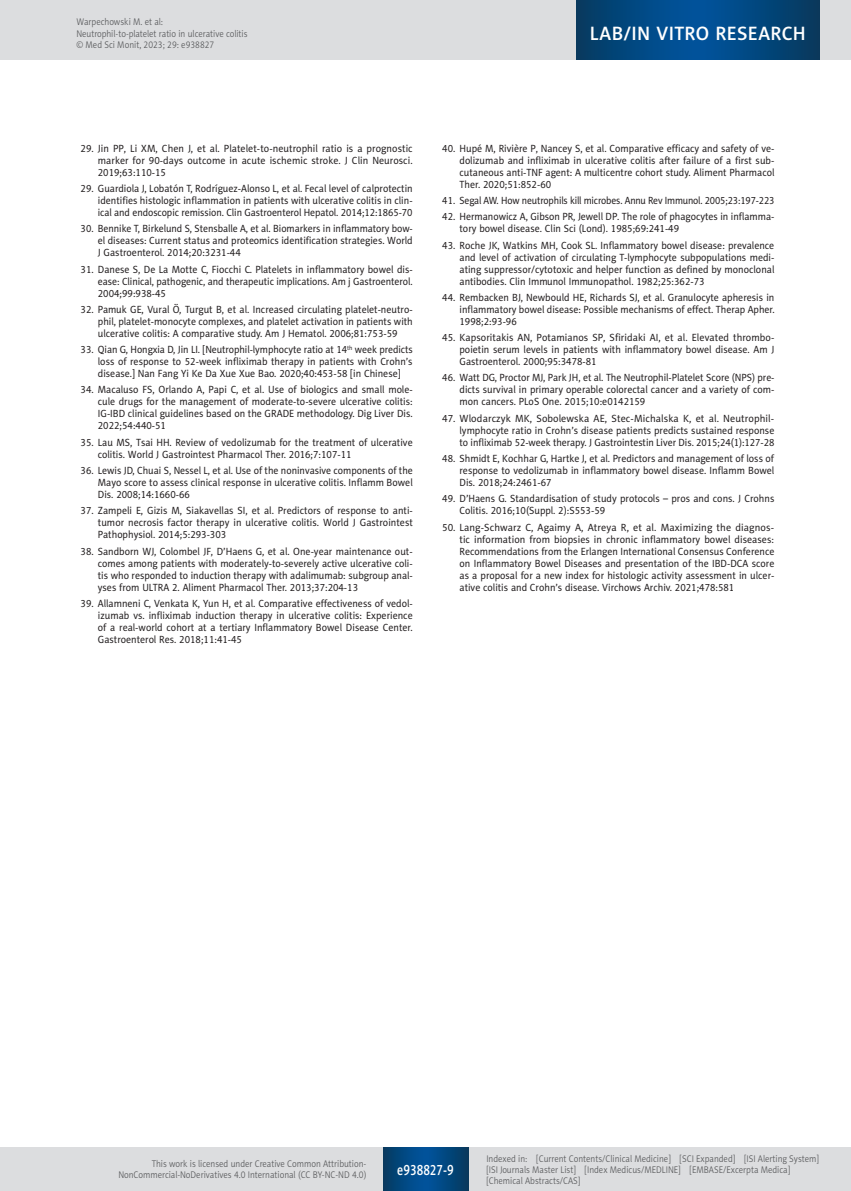
<style>
.page{position:relative;width:851px;height:1191px;background:#fff}
.page>*{position:absolute;margin:0;border:0;box-sizing:border-box;transform-origin:0 0}
.t1{font:19.5px "Naomi Sans EFN Medium";letter-spacing:.015em;color:#fff}
.t2{font:15px "Naomi Sans EFN Medium";color:#fff;scale:.8 1}
.MSM_Referencje_punkt{font:10.5px/12px "Naomi Sans EFN";color:#231f20;text-align:justify;scale:.95 1}
.MSM_Referencje_punkt-2{font:10.5px/12px "Naomi Sans EFN";color:#231f20;text-align:justify;scale:.94 1}
.MSM_Referencje_punkt-3{font:10.5px/12px "Naomi Sans EFN";color:#231f20;text-align:justify}
.MSM_Referencje_punkt-4{font:10.5px/12px "Naomi Sans EFN";color:#231f20;text-align:justify;scale:.96 1}
.MSM_Referencje_punkt-5{font:10.5px "Naomi Sans EFN";color:#231f20;scale:.92 1}
.t3{font:9.75px/11.2px "Naomi Sans EFN Light";color:#57585a;scale:.9 1}
</style>
<div class="page">
<div style="left:0;top:1148px;width:850px;height:43px;background:#dcdddf"></div>
<svg style="left:383px;top:1147px;width:85px;height:43px;background:#02477e"></svg>
<div style="left:0;top:0;width:850px;height:60px;background:#dcdddf"></div>
<svg style="left:576px;top:0;width:243px;height:60px;background:#02477e"></svg>
<p class="t3" style="left:77px;top:16px;width:191px">Warpechowski M. et al:<br>Neutrophil-to-platelet ratio in ulcerative colitis © Med Sci Monit, 2023; 29: e938827</p>
<h1 class="t1" style="left:589px;top:22px;width:217px">LAB/IN VITRO RESEARCH</h1>
<p class="MSM_Referencje_punkt-4" style="left:98px;top:142px;width:329px;text-indent:-17px">29. Jin PP, Li XM, Chen J, et al. Platelet-to-neutrophil ratio is a prognostic marker for 90-days outcome in acute ischemic stroke. J Clin Neurosci.<br>2019;63:110-15</p>
<p class="MSM_Referencje_punkt" style="left:98px;top:183px;width:333px;text-indent:-17px">29. Guardiola J, Lobatón T, Rodríguez-Alonso L, et al. Fecal level of calprotectin identifies histologic inflammation in patients with ulcerative colitis in clin&shy;ical and endoscopic remission. Clin Gastroenterol Hepatol. 2014;12:1865-70</p>
<p class="MSM_Referencje_punkt-2" style="left:98px;top:223px;width:336px;text-indent:-17px">30. Bennike T, Birkelund S, Stensballe A, et al. Biomarkers in inflammatory bow&shy;el diseases: Current status and proteomics identification strategies. World J Gastroenterol. 2014;20:3231-44</p>
<p class="MSM_Referencje_punkt" style="left:98px;top:263px;width:333px;text-indent:-17px">31. Danese S, De La Motte C, Fiocchi C. Platelets in inflammatory bowel dis&shy;ease: Clinical, pathogenic, and therapeutic implications. Am j Gastroenterol.<br>2004;99:938-45</p>
<p class="MSM_Referencje_punkt" style="left:98px;top:303px;width:333px;text-indent:-17px">32. Pamuk GE, Vural Ö, Turgut B, et al. Increased circulating platelet-neutro&shy;phil, platelet-monocyte complexes, and platelet activation in patients with ulcerative colitis: A comparative study. Am J Hematol. 2006;81:753-59</p>
<p class="MSM_Referencje_punkt-2" style="left:98px;top:344px;width:336px;text-indent:-17px">33. Qian G, Hongxia D, Jin LI. [Neutrophil-lymphocyte ratio at 14<sup>th</sup> week predicts loss of response to 52-week infliximab therapy in patients with Crohn’s disease.] Nan Fang Yi Ke Da Xue Xue Bao. 2020;40:453-58 [in Chinese]</p>
<p class="MSM_Referencje_punkt" style="left:98px;top:384px;width:333px;text-indent:-17px">34. Macaluso FS, Orlando A, Papi C, et al. Use of biologics and small mole&shy;cule drugs for the management of moderate-to-severe ulcerative colitis:<br>IG-IBD clinical guidelines based on the GRADE methodology. Dig Liver Dis.<br>2022;54:440-51</p>
<p class="MSM_Referencje_punkt" style="left:98px;top:436px;width:333px;text-indent:-17px">35. Lau MS, Tsai HH. Review of vedolizumab for the treatment of ulcerative colitis. World J Gastrointest Pharmacol Ther. 2016;7:107-11</p>
<p class="MSM_Referencje_punkt-2" style="left:98px;top:464px;width:336px;text-indent:-17px">36. Lewis JD, Chuai S, Nessel L, et al. Use of the noninvasive components of the Mayo score to assess clinical response in ulcerative colitis. Inflamm Bowel Dis. 2008;14:1660-66</p>
<p class="MSM_Referencje_punkt" style="left:98px;top:505px;width:333px;text-indent:-17px">37. Zampeli E, Gizis M, Siakavellas SI, et al. Predictors of response to anti&shy;tumor necrosis factor therapy in ulcerative colitis. World J Gastrointest Pathophysiol. 2014;5:293-303</p>
<p class="MSM_Referencje_punkt" style="left:98px;top:545px;width:333px;text-indent:-17px">38. Sandborn WJ, Colombel JF, D’Haens G, et al. One-year maintenance out&shy;comes among patients with moderately-to-severely active ulcerative coli&shy;tis who responded to induction therapy with adalimumab: subgroup anal&shy;yses from ULTRA 2. Aliment Pharmacol Ther. 2013;37:204-13</p>
<p class="MSM_Referencje_punkt" style="left:98px;top:597px;width:333px;text-indent:-17px">39. Allamneni C, Venkata K, Yun H, et al. Comparative effectiveness of vedol&shy;izumab vs. infliximab induction therapy in ulcerative colitis: Experience of a real-world cohort at a tertiary Inflammatory Bowel Disease Center.<br>Gastroenterol Res. 2018;11:41-45</p>
<p class="MSM_Referencje_punkt" style="left:459px;top:142px;width:333px;text-indent:-17px">40. Hupé M, Rivière P, Nancey S, et al. Comparative efficacy and safety of ve&shy;dolizumab and infliximab in ulcerative colitis after failure of a first sub&shy;cutaneous anti-TNF agent: A multicentre cohort study. Aliment Pharmacol Ther. 2020;51:852-60</p>
<p class="MSM_Referencje_punkt-5" style="left:442px;top:194px;width:362px">41. Segal AW. How neutrophils kill microbes. Annu Rev Immunol. 2005;23:197-223</p>
<p class="MSM_Referencje_punkt" style="left:459px;top:211px;width:333px;text-indent:-17px">42. Hermanowicz A, Gibson PR, Jewell DP. The role of phagocytes in inflamma&shy;tory bowel disease. Clin Sci (Lond). 1985;69:241-49</p>
<p class="MSM_Referencje_punkt" style="left:459px;top:239px;width:333px;text-indent:-17px">43. Roche JK, Watkins MH, Cook SL. Inflammatory bowel disease: prevalence and level of activation of circulating T-lymphocyte subpopulations medi&shy;ating suppressor/cytotoxic and helper function as defined by monoclonal antibodies. Clin Immunol Immunopathol. 1982;25:362-73</p>
<p class="MSM_Referencje_punkt" style="left:459px;top:291px;width:333px;text-indent:-17px">44. Rembacken BJ, Newbould HE, Richards SJ, et al. Granulocyte apheresis in inflammatory bowel disease: Possible mechanisms of effect. Therap Apher.<br>1998;2:93-96</p>
<p class="MSM_Referencje_punkt-4" style="left:459px;top:332px;width:329px;text-indent:-17px">45. Kapsoritakis AN, Potamianos SP, Sfiridaki AI, et al. Elevated thrombo&shy;poietin serum levels in patients with inflammatory bowel disease. Am J Gastroenterol. 2000;95:3478-81</p>
<p class="MSM_Referencje_punkt-2" style="left:459px;top:372px;width:336px;text-indent:-17px">46. Watt DG, Proctor MJ, Park JH, et al. The Neutrophil-Platelet Score (NPS) pre&shy;dicts survival in primary operable colorectal cancer and a variety of com&shy;mon cancers. PLoS One. 2015;10:e0142159</p>
<p class="MSM_Referencje_punkt-3" style="left:459px;top:412px;width:316px;text-indent:-17px">47. Wlodarczyk MK, Sobolewska AE, Stec-Michalska K, et al. Neutrophil&shy;lymphocyte ratio in Crohn’s disease patients predicts sustained response to infliximab 52-week therapy. J Gastrointestin Liver Dis. 2015;24(1):127-28</p>
<p class="MSM_Referencje_punkt" style="left:459px;top:452px;width:333px;text-indent:-17px">48. Shmidt E, Kochhar G, Hartke J, et al. Predictors and management of loss of response to vedolizumab in inflammatory bowel disease. Inflamm Bowel Dis. 2018;24:2461-67</p>
<p class="MSM_Referencje_punkt" style="left:459px;top:493px;width:333px;text-indent:-17px">49. D’Haens G. Standardisation of study protocols – pros and cons. J Crohns<br>Colitis. 2016;10(Suppl. 2):S553-59</p>
<p class="MSM_Referencje_punkt-3" style="left:459px;top:521px;width:316px;text-indent:-17px">50. Lang-Schwarz C, Agaimy A, Atreya R, et al. Maximizing the diagnos&shy;tic information from biopsies in chronic inflammatory bowel diseases:<br>Recommendations from the Erlangen International Consensus Conference on Inflammatory Bowel Diseases and presentation of the IBD-DCA score as a proposal for a new index for histologic activity assessment in ulcer&shy;ative colitis and Crohn’s disease. Virchows Archiv. 2021;478:581</p>
<p class="t3" style="left:118px;top:1158px;width:277px;text-align:right">This work is licensed under Creative Common Attribution-<br>NonCommercial-NoDerivatives 4.0 International (CC BY-NC-ND 4.0)</p>
<h2 class="t2" style="left:397px;top:1160px;width:72px">e938827-9</h2>
<p class="t3" style="left:486px;top:1152px;width:371px">Indexed in: [Current Contents/Clinical Medicine] [SCI Expanded] [ISI Alerting System] [ISI Journals Master List] [Index Medicus/MEDLINE] [EMBASE/Excerpta Medica] [Chemical Abstracts/CAS]</p>
</div>
